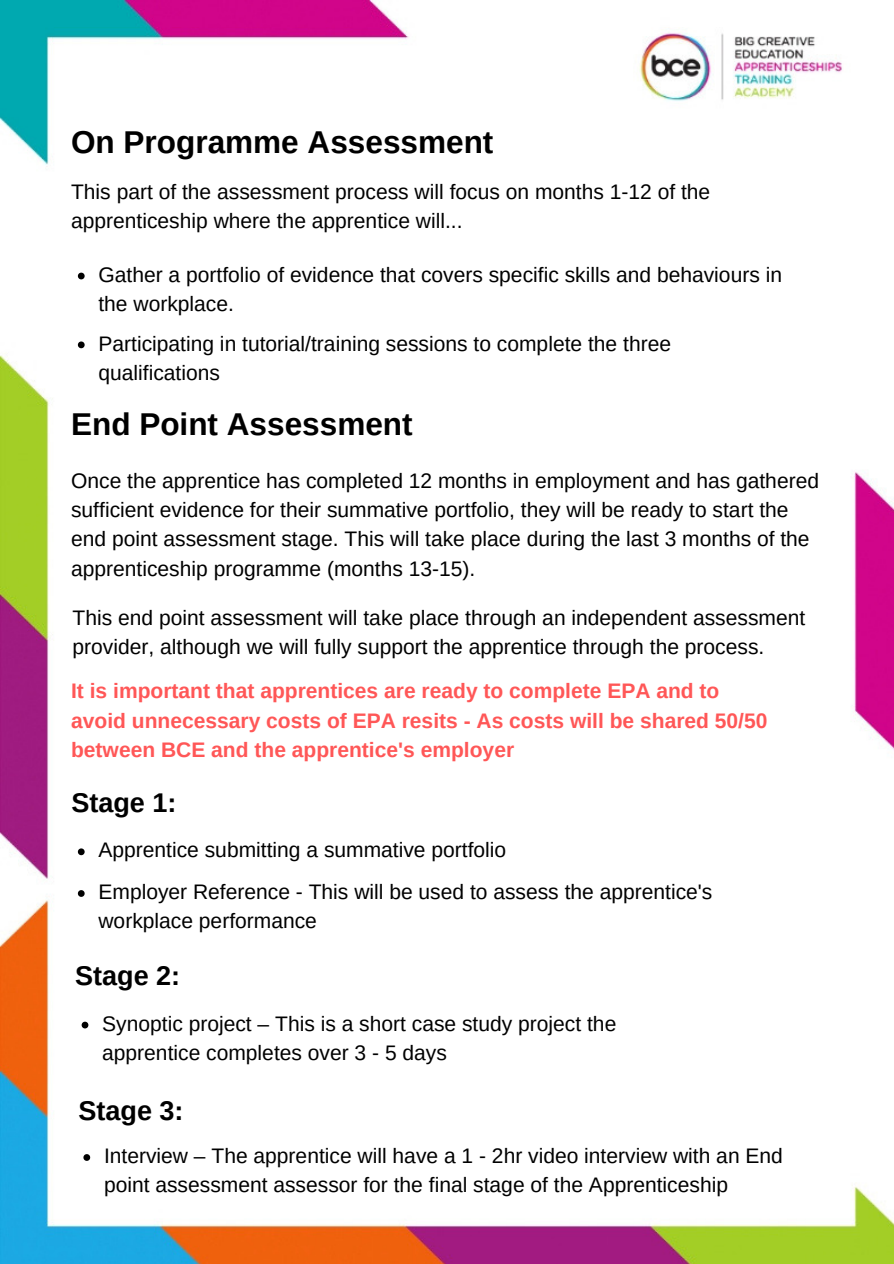
<style>
.page{position:relative;width:894px;height:1264px;background:#fff}
.page>*{position:absolute;margin:0;border:0;box-sizing:border-box;transform-origin:0 0}
.t1{font:700 31.5px "Arimo";color:#000}
.t2{font:700 27px "Arimo";color:#000}
.t3{font:21px/29.2px "Arimo";color:#000}
.t4{font:700 21px/29.2px "Arimo";color:#ff5757}
</style>
<div class="page">
<img style="left:0;top:0;width:893px;height:1263px">
<svg style="left:78px;top:273px;width:7px;height:6px"></svg>
<svg style="left:78px;top:341px;width:7px;height:7px"></svg>
<svg style="left:78px;top:848px;width:7px;height:7px"></svg>
<svg style="left:78px;top:890px;width:7px;height:6px"></svg>
<svg style="left:82px;top:1021px;width:6px;height:7px"></svg>
<svg style="left:83px;top:1154px;width:7px;height:6px"></svg>
<h1 class="t1" style="left:71px;top:124px;width:423px">On Programme Assessment</h1>
<p class="t3" style="left:71px;top:177px;width:640px">This part of the assessment process will focus on months 1-12 of the apprenticeship where the apprentice will...</p>
<p class="t3" style="left:98px;top:260px;width:685px">Gather a portfolio of evidence that covers specific skills and behaviours in the workplace.</p>
<p class="t3" style="left:98px;top:328px;width:574px">Participating in tutorial/training sessions to complete the three qualifications</p>
<h1 class="t1" style="left:71px;top:406px;width:343px">End Point Assessment</h1>
<p class="t3" style="left:71px;top:466px;width:749px">Once the apprentice has completed 12 months in employment and has gathered sufficient evidence for their summative portfolio, they will be ready to start the end point assessment stage. This will take place during the last 3 months of the apprenticeship programme (months 13-15).</p>
<p class="t3" style="left:72px;top:602px;width:734px">This end point assessment will take place through an independent assessment provider, although we will fully support the apprentice through the process.</p>
<p class="t4" style="left:71px;top:676px;width:697px">It is important that apprentices are ready to complete EPA and to avoid unnecessary costs of EPA resits - As costs will be shared 50/50 between BCE and the apprentice's employer</p>
<p class="t2" style="left:71px;top:787px;width:107px">Stage 1:</p>
<p class="t3" style="left:98px;top:829px;width:615px;line-height:41.7px">Apprentice submitting a summative portfolio<br>Employer Reference - This will be used to assess the apprentice's</p>
<p class="t3" style="left:98px;top:906px;width:220px">workplace performance</p>
<p class="t2" style="left:75px;top:960px;width:107px">Stage 2:</p>
<p class="t3" style="left:102px;top:1008px;width:515px">Synoptic project – This is a short case study project the apprentice completes over 3 - 5 days</p>
<p class="t2" style="left:78px;top:1095px;width:107px">Stage 3:</p>
<p class="t3" style="left:104px;top:1141px;width:680px">Interview – The apprentice will have a 1 - 2hr video interview with an End point assessment assessor for the final stage of the Apprenticeship</p>
</div>
